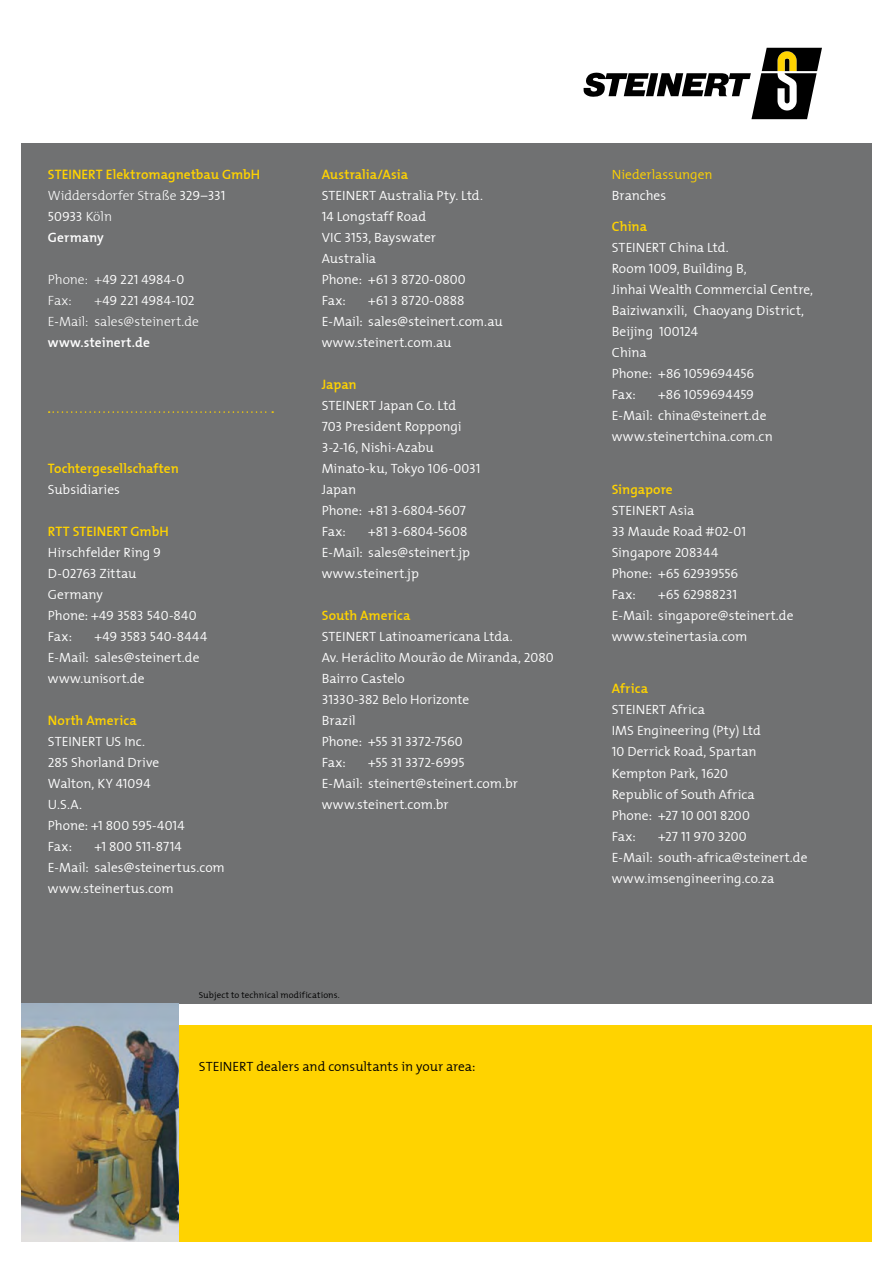
<style>
.page{position:relative;width:893px;height:1263px;background:#fff}
.page>*{position:absolute;margin:0;border:0;box-sizing:border-box;transform-origin:0 0}
.t1{font:300 13.5px/21px "The Mix";color:#fff}
.t2{font:13.5px "The Mix Semi Light Caps";letter-spacing:-.005em;color:#fff}
.t3{font:600 13.5px/21px "The Mix";letter-spacing:.005em;color:#ffd300}
.t4{font:300 13.5px "The Mix";color:#000}
.t5{font:300 13.5px "The Mix";color:#fff}
.t6{font:600 13.5px "The Mix";letter-spacing:.005em;color:#fff}
.t7{font:300 13.5px "The Mix";color:#ffd300}
.t8{font:13.5px "The Mix Semi Light Caps";letter-spacing:.015em;color:#fff}
.t9{font:300 9px "The Mix";letter-spacing:.015em;color:#000}
.s1{font-weight:300;color:#fff}
.s2{font-family:"The Mix Semi Light Caps";font-weight:400;color:#fff}
.s3{font-family:"The Mix";font-weight:300}
.s4{font-weight:600;color:#ffd300}
.s5{font-family:"The Mix Semi Light Caps";font-weight:400}
</style>
<div class="page">
<svg style="left:583px;top:48px;width:239px;height:71px"></svg>
<div style="left:179px;top:1025px;width:693px;height:217px;background:#ffd300"></div>
<div style="left:22px;top:143px;width:850px;height:861px;background:#707172"></div>
<svg style="left:49px;top:411px;width:224px;height:2px"></svg>
<img style="left:21px;top:1003px;width:158px;height:239px">
<p class="t3" style="left:48px;top:163px;width:214px">STEINERT Elektromagnetbau GmbH<br><span class="s1">Widdersdorfer Straße</span> <span class="s2">329–331</span></p>
<p class="t2" style="left:48px;top:205px;width:66px">50933 <span class="s3">Köln</span></p>
<p class="t6" style="left:48px;top:226px;width:57px">Germany</p>
<p class="t2" style="left:48px;top:268px;width:138px"><span class="s3">Phone: +</span>49 221 4984-0</p>
<p class="t5" style="left:48px;top:289px;width:25px">Fax:</p>
<p class="t2" style="left:94px;top:289px;width:102px"><span class="s3">+</span>49 221 4984-102</p>
<p class="t5" style="left:48px;top:310px;width:153px">E-Mail: sales@steinert.de</p>
<p class="t6" style="left:48px;top:331px;width:104px">www.steinert.de</p>
<p class="t3" style="left:48px;top:457px;width:133px">Tochtergesellschaften</p>
<p class="t1" style="left:48px;top:478px;width:74px">Subsidiaries</p>
<p class="t1" style="left:48px;top:520px;width:122px"><span class="s4">RTT STEINERT GmbH<br></span>Hirschfelder Ring <span class="s5">9<br></span>D-<span class="s5">02763</span> Zittau<br>Germany</p>
<p class="t2" style="left:48px;top:604px;width:150px"><span class="s3">Phone: +</span>49 3583 540-840</p>
<p class="t1" style="left:48px;top:625px;width:26px">Fax:</p>
<p class="t8" style="left:94px;top:625px;width:114px"><span class="s3">+</span>49 3583 540-8444</p>
<p class="t1" style="left:48px;top:646px;width:153px">E-Mail: sales@steinert.de www.unisort.de</p>
<p class="t3" style="left:48px;top:709px;width:90px">North America</p>
<p class="t1" style="left:48px;top:730px;width:113px">STEINERT US Inc.<br><span class="s5">285</span> Shorland Drive<br>Walton, KY <span class="s5">41094<br></span>U.S.A.</p>
<p class="t2" style="left:48px;top:814px;width:138px"><span class="s3">Phone: +</span>1 800 595-4014</p>
<p class="t1" style="left:48px;top:835px;width:26px">Fax:</p>
<p class="t2" style="left:94px;top:835px;width:89px"><span class="s3">+</span>1 800 511-8714</p>
<p class="t1" style="left:48px;top:856px;width:178px">E-Mail: sales@steinertus.com www.steinertus.com</p>
<p class="t3" style="left:322px;top:163px;width:88px">Australia/Asia</p>
<p class="t1" style="left:322px;top:184px;width:163px">STEINERT Australia Pty. Ltd.<br><span class="s5">14</span> Longstaff Road<br>VIC <span class="s5">3153</span>, Bayswater<br>Australia</p>
<p class="t2" style="left:322px;top:268px;width:145px"><span class="s3">Phone: +</span>61 3 8720-0800</p>
<p class="t1" style="left:322px;top:289px;width:26px">Fax:</p>
<p class="t2" style="left:368px;top:289px;width:98px"><span class="s3">+</span>61 3 8720-0888</p>
<p class="t1" style="left:322px;top:310px;width:182px">E-Mail: sales@steinert.com.au www.steinert.com.au</p>
<p class="t3" style="left:322px;top:373px;width:36px">Japan</p>
<p class="t1" style="left:322px;top:394px;width:160px">STEINERT Japan Co. Ltd<br><span class="s5">703</span> President Roppongi<br><span class="s5">3-2-16</span>, Nishi-Azabu<br>Minato-ku, Tokyo <span class="s5">106-0031<br></span>Japan</p>
<p class="t2" style="left:322px;top:499px;width:146px"><span class="s3">Phone: +</span>81 3-6804-5607</p>
<p class="t1" style="left:322px;top:520px;width:26px">Fax:</p>
<p class="t2" style="left:368px;top:520px;width:101px"><span class="s3">+</span>81 3-6804-5608</p>
<p class="t1" style="left:322px;top:541px;width:150px">E-Mail: sales@steinert.jp www.steinert.jp</p>
<p class="t3" style="left:322px;top:604px;width:90px">South America</p>
<p class="t1" style="left:322px;top:625px;width:233px">STEINERT Latinoamericana Ltda.<br>Av. Heráclito Mourão de Miranda, <span class="s5">2080<br></span>Bairro Castelo<br><span class="s5">31330-382</span> Belo Horizonte<br>Brazil</p>
<p class="t2" style="left:322px;top:730px;width:142px"><span class="s3">Phone: +</span>55 31 3372-7560</p>
<p class="t1" style="left:322px;top:751px;width:26px">Fax:</p>
<p class="t2" style="left:368px;top:751px;width:98px"><span class="s3">+</span>55 31 3372-6995</p>
<p class="t1" style="left:322px;top:772px;width:198px">E-Mail: steinert@steinert.com.br www.steinert.com.br</p>
<p class="t9" style="left:199px;top:987px;width:142px">Subject to technical modifications.</p>
<p class="t4" style="left:199px;top:1055px;width:278px">STEINERT dealers and consultants in your area:</p>
<p class="t7" style="left:612px;top:163px;width:102px">Niederlassungen</p>
<p class="t1" style="left:612px;top:184px;width:56px">Branches</p>
<p class="t3" style="left:612px;top:216px;width:37px">China</p>
<p class="t1" style="left:612px;top:237px;width:203px">STEINERT China Ltd.<br>Room <span class="s5">1009</span>, Building B,<br>Jinhai Wealth Commercial Centre,<br>Baiziwanxili, Chaoyang District,<br>Beijing <span class="s5">100124<br></span>China</p>
<p class="t2" style="left:612px;top:363px;width:144px"><span class="s3">Phone: +</span>86 1059694456</p>
<p class="t1" style="left:612px;top:384px;width:26px">Fax:</p>
<p class="t2" style="left:658px;top:384px;width:97px"><span class="s3">+</span>86 1059694459</p>
<p class="t1" style="left:612px;top:405px;width:163px">E-Mail: china@steinert.de www.steinertchina.com.cn</p>
<p class="t3" style="left:612px;top:478px;width:63px">Singapore</p>
<p class="t1" style="left:612px;top:499px;width:136px">STEINERT Asia<br><span class="s5">33</span> Maude Road #<span class="s5">02-01<br></span>Singapore <span class="s5">208344</span></p>
<p class="t2" style="left:612px;top:562px;width:128px"><span class="s3">Phone: +</span>65 62939556</p>
<p class="t1" style="left:612px;top:583px;width:26px">Fax:</p>
<p class="t2" style="left:658px;top:583px;width:80px"><span class="s3">+</span>65 62988231</p>
<p class="t1" style="left:612px;top:604px;width:183px">E-Mail: singapore@steinert.de www.steinertasia.com</p>
<p class="t3" style="left:612px;top:678px;width:38px">Africa</p>
<p class="t1" style="left:612px;top:699px;width:151px">STEINERT Africa<br>IMS Engineering (Pty) Ltd<br><span class="s5">10</span> Derrick Road, Spartan<br>Kempton Park, <span class="s5">1620<br></span>Republic of South Africa</p>
<p class="t2" style="left:612px;top:804px;width:140px"><span class="s3">Phone: +</span>27 10 001 8200</p>
<p class="t1" style="left:612px;top:825px;width:26px">Fax:</p>
<p class="t2" style="left:658px;top:825px;width:90px"><span class="s3">+</span>27 11 970 3200</p>
<p class="t1" style="left:612px;top:846px;width:197px">E-Mail: south-africa@steinert.de www.imsengineering.co.za</p>
</div>
